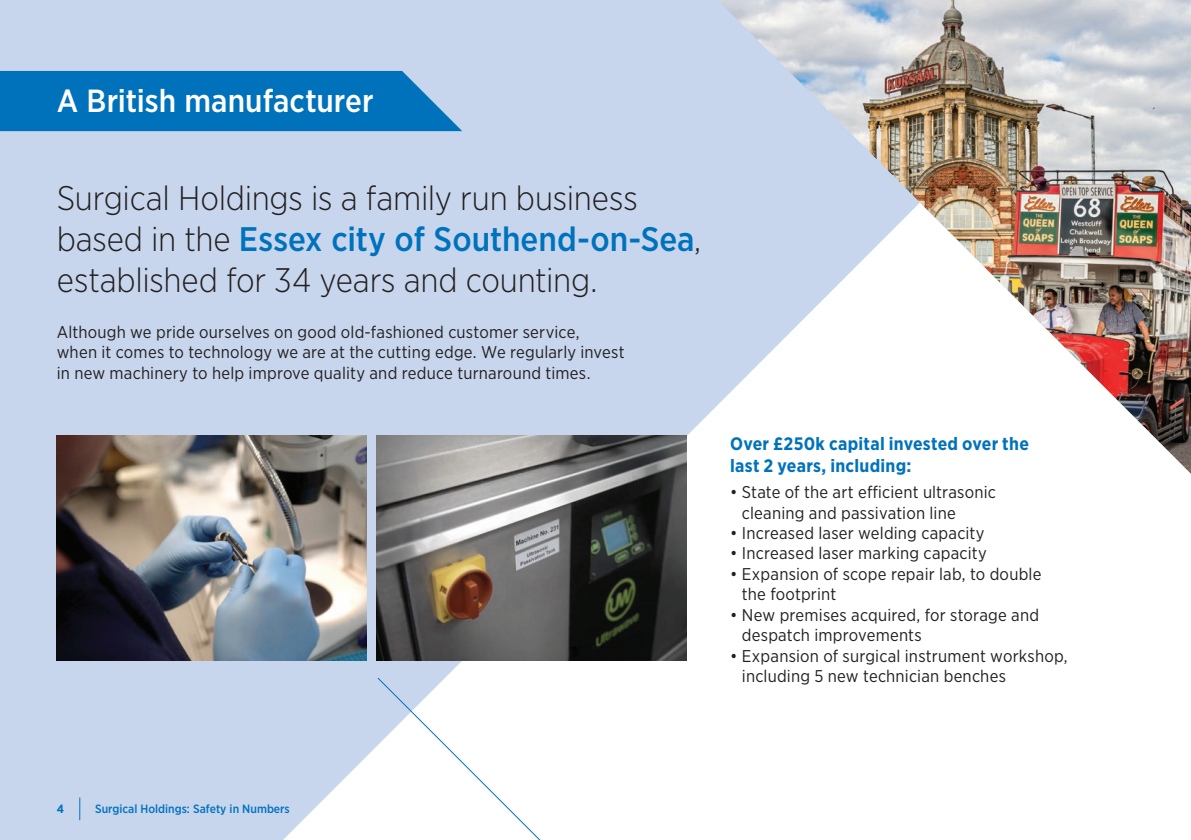
<style>
.page{position:relative;width:1191px;height:840px;background:#fff}
.page>*{position:absolute;margin:0;border:0;box-sizing:border-box;transform-origin:0 0}
.Subs{font:300 34px/40.8px "Gotham Narrow";letter-spacing:-.005em;color:#231f20}
.Headers{font:500 32px "Gotham Narrow";color:#fff}
.Subs-2{font:700 18px/21.6px "Gotham Narrow";letter-spacing:.015em;color:#0072bc}
.Body{font:17px/20.4px "Gotham Narrow";letter-spacing:.01em;color:#231f20}
.t1{font:500 12px "Gotham Narrow";color:#0072bc}
.t2{font:700 12px "Gotham Narrow";color:#0072bc}
.s1{font-weight:500;color:#0072bc}
</style>
<div class="page">
<div style="left:0;top:0;width:717px;height:839px;background:#c7d6ed"></div>
<img style="left:57px;top:435px;width:310px;height:224px">
<img style="left:377px;top:435px;width:309px;height:224px">
<img style="left:717px;top:0;width:474px;height:473px">
<svg style="left:376px;top:676px;width:242px;height:163px"></svg>
<div style="left:0;top:71px;width:462px;height:60px;background:#0072bc"></div>
<svg style="left:79px;top:797px;width:1px;height:22px"></svg>
<p class="Headers" style="left:57px;top:80px;width:318px">A British manufacturer</p>
<p class="Subs" style="left:57px;top:177px;width:646px">Surgical Holdings is a family run business based in the <span class="s1">Essex city of Southend-on-Sea</span>, established for 34 years and counting.</p>
<p class="Body" style="left:57px;top:321px;width:569px">Although we pride ourselves on good old-fashioned customer service,<br>when it comes to technology we are at the cutting edge. We regularly invest in new machinery to help improve quality and reduce turnaround times.</p>
<p class="Subs-2" style="left:730px;top:433px;width:300px">Over £250k capital invested over the last 2 years, including:</p>
<p class="Body" style="left:742px;top:481px;width:255px;text-indent:-12px">• State of the art efficient ultrasonic cleaning and passivation line</p>
<p class="Body" style="left:730px;top:522px;width:256px">• Increased laser welding capacity</p>
<p class="Body" style="left:730px;top:542px;width:258px">• Increased laser marking capacity</p>
<p class="Body" style="left:742px;top:563px;width:301px;text-indent:-12px">• Expansion of scope repair lab, to double the footprint</p>
<p class="Body" style="left:742px;top:603px;width:299px;text-indent:-12px">• New premises acquired, for storage and despatch improvements</p>
<p class="Body" style="left:742px;top:644px;width:327px;text-indent:-12px">• Expansion of surgical instrument workshop, including 5 new technician benches</p>
<p class="t2" style="left:57px;top:800px;width:9px">4</p>
<p class="t1" style="left:95px;top:800px;width:196px">Surgical Holdings: Safety in Numbers</p>
</div>
